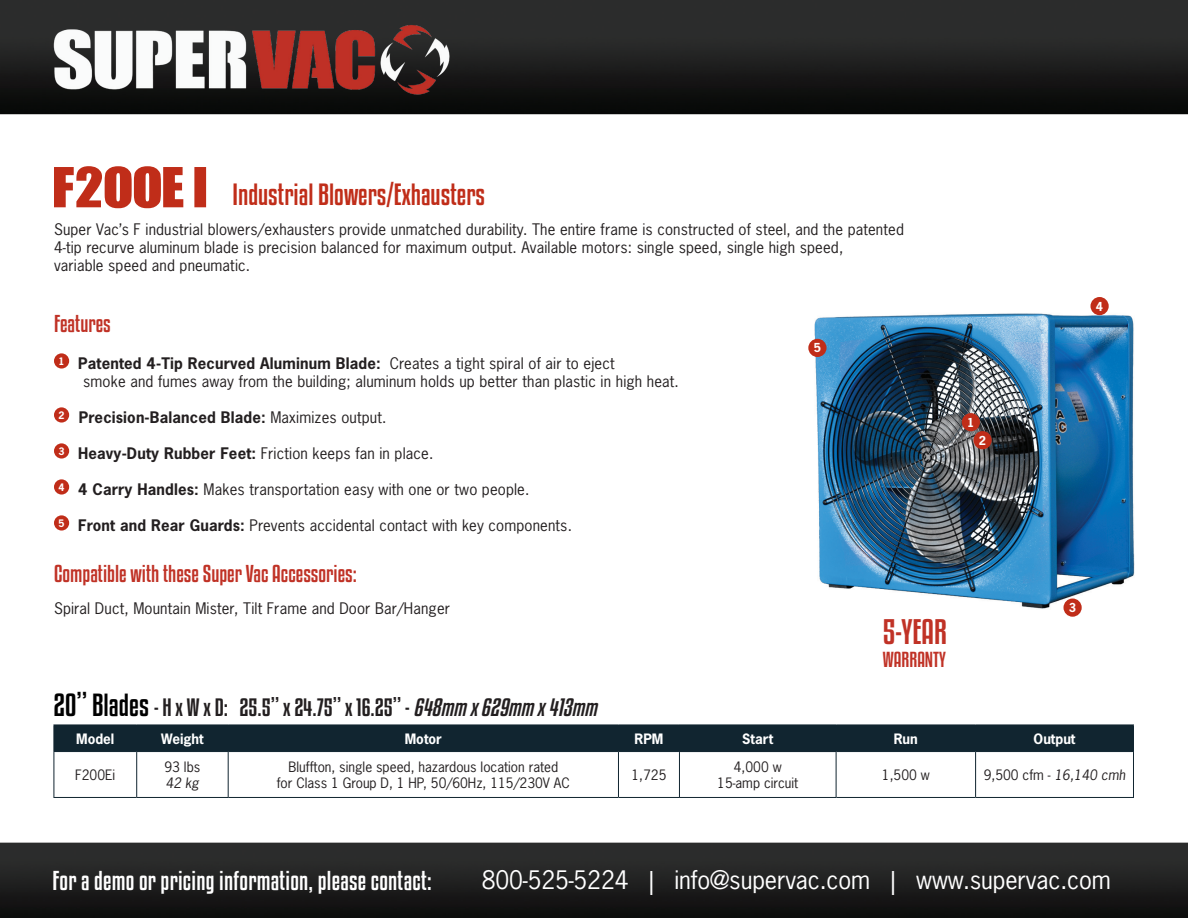
<style>
.page{position:relative;width:1188px;height:918px;background:#fff}
.page>*{position:absolute;margin:0;border:0;box-sizing:border-box;transform-origin:0 0}
.t1{font:31.2px "Kenyan Coffee Rg";color:#c03226}
.t2{font:27px "Kenyan Coffee Rg";color:#c02d19}
.t3{font:24px "News Gothic Std";letter-spacing:-.005em;color:#fff}
.t4{font:24px "Kenyan Coffee Rg";letter-spacing:.01em;color:#fff}
.t5{font:22.05px "Kenyan Coffee Rg";color:#231f20}
.t6{font:21.45px "Kenyan Coffee Rg";color:#c03226}
.t7{font:19.05px "Kenyan Coffee Rg";color:#c03226}
.t8{font:15px/18px "News Gothic Std";letter-spacing:.01em;color:#231f20}
.t9{font:700 15px "News Gothic Std";letter-spacing:.01em;color:#231f20}
.t10{font:13.5px/16.2px "News Gothic Std";color:#231f20;text-align:center}
.t11{font:700 13.5px "News Gothic Std";color:#fff}
.t12{font:italic 13.5px "News Gothic Std";color:#231f20}
.t13{font:700 11.7px "News Gothic Std";color:#fff}
.s1{font-family:"Call Of Ops Duty";font-size:54px}
.s2{font-weight:700}
.s3{font-weight:400}
.s4{font-size:28.2px;color:#000}
.s5{font-style:italic}
</style>
<div class="page">
<img style="left:0;top:0;width:1187px;height:918px">
<img style="left:719px;top:278px;width:442px;height:359px">
<div style="left:54px;top:353px;width:15px;height:16px;background:#c02d19;border-radius:50%"></div>
<div style="left:54px;top:407px;width:15px;height:16px;background:#c02d19;border-radius:50%"></div>
<div style="left:54px;top:443px;width:15px;height:16px;background:#c02d19;border-radius:50%"></div>
<div style="left:54px;top:479px;width:15px;height:16px;background:#c02d19;border-radius:50%"></div>
<div style="left:54px;top:515px;width:15px;height:16px;background:#c02d19;border-radius:50%"></div>
<img style="left:46px;top:10px;width:415px;height:100px">
<hr style="left:679px;top:724px;width:158px;height:1px;background:#112530">
<hr style="left:53px;top:724px;width:84px;height:1px;background:#112530">
<hr style="left:137px;top:724px;width:91px;height:1px;background:#112530">
<hr style="left:228px;top:724px;width:390px;height:1px;background:#112530">
<hr style="left:618px;top:724px;width:61px;height:1px;background:#112530">
<hr style="left:837px;top:724px;width:139px;height:1px;background:#112530">
<hr style="left:976px;top:724px;width:158px;height:1px;background:#112530">
<div style="left:53px;top:725px;width:1081px;height:27px;background:#112530"></div>
<hr style="left:53px;top:751px;width:84px;height:1px;background:#112530">
<hr style="left:137px;top:751px;width:91px;height:1px;background:#112530">
<hr style="left:228px;top:751px;width:390px;height:1px;background:#112530">
<hr style="left:618px;top:751px;width:61px;height:1px;background:#112530">
<hr style="left:837px;top:751px;width:139px;height:1px;background:#112530">
<hr style="left:976px;top:751px;width:158px;height:1px;background:#112530">
<hr style="left:679px;top:752px;width:1px;height:45px;background:#112530">
<hr style="left:836px;top:752px;width:1px;height:45px;background:#112530">
<hr style="left:679px;top:797px;width:157px;height:1px;background:#112530">
<hr style="left:53px;top:752px;width:1px;height:45px;background:#112530">
<hr style="left:136px;top:752px;width:1px;height:45px;background:#112530">
<hr style="left:228px;top:752px;width:1px;height:45px;background:#112530">
<hr style="left:618px;top:752px;width:1px;height:45px;background:#112530">
<hr style="left:975px;top:752px;width:1px;height:45px;background:#112530">
<hr style="left:1133px;top:752px;width:1px;height:45px;background:#112530">
<hr style="left:53px;top:797px;width:84px;height:1px;background:#112530">
<hr style="left:137px;top:797px;width:91px;height:1px;background:#112530">
<hr style="left:228px;top:797px;width:390px;height:1px;background:#112530">
<hr style="left:618px;top:797px;width:61px;height:1px;background:#112530">
<hr style="left:836px;top:797px;width:140px;height:1px;background:#112530">
<hr style="left:976px;top:797px;width:158px;height:1px;background:#112530">
<div style="left:1090px;top:297px;width:19px;height:18px;background:#c02d19;border-radius:50%"></div>
<div style="left:808px;top:339px;width:19px;height:18px;background:#c02d19;border-radius:50%"></div>
<div style="left:962px;top:413px;width:18px;height:18px;background:#c02d19;border-radius:50%"></div>
<div style="left:973px;top:431px;width:19px;height:18px;background:#c02d19;border-radius:50%"></div>
<div style="left:1063px;top:599px;width:19px;height:18px;background:#c02d19;border-radius:50%"></div>
<h2 class="t2" style="left:54px;top:178px;width:433px"><span class="s1">F200E i</span> Industrial Blowers/Exhausters</h2>
<p class="t8" style="left:54px;top:220px;width:851px">Super Vac’s F industrial blowers/exhausters provide unmatched durability. The entire frame is constructed of steel, and the patented<br>4-tip recurve aluminum blade is precision balanced for maximum output. Available motors: single speed, single high speed,<br>variable speed and pneumatic.</p>
<h3 class="t6" style="left:54px;top:310px;width:58px">Features</h3>
<p class="t8" style="left:83px;top:354px;width:597px;text-indent:-25px"><sup>1</sup> <span class="s2">Patented 4-Tip Recurved Aluminum Blade:</span> Creates a tight spiral of air to eject<br>smoke and fumes away from the building; aluminum holds up better than plastic in high heat.</p>
<p class="t9" style="left:59px;top:407px;width:329px"><sup>2</sup> Precision-Balanced Blade: <span class="s3">Maximizes output.</span></p>
<p class="t8" style="left:59px;top:444px;width:376px"><sup>3</sup> <span class="s2">Heavy-Duty Rubber Feet:</span> Friction keeps fan in place.</p>
<p class="t8" style="left:59px;top:480px;width:472px"><sup>4</sup> <span class="s2">4 Carry Handles:</span> Makes transportation easy with one or two people.</p>
<p class="t8" style="left:59px;top:516px;width:515px"><sup>5</sup> <span class="s2">Front and Rear Guards:</span> Prevents accidental contact with key components.</p>
<h3 class="t6" style="left:54px;top:561px;width:304px">Compatible with these Super Vac Accessories:</h3>
<p class="t8" style="left:54px;top:600px;width:398px">Spiral Duct, Mountain Mister, Tilt Frame and Door Bar/Hanger</p>
<p class="t13" style="left:814px;top:340px;width:9px">5</p>
<h1 class="t1" style="left:883px;top:613px;width:65px">5-YEAR</h1>
<p class="t7" style="left:883px;top:648px;width:65px">WARRANTY</p>
<p class="t13" style="left:967px;top:415px;width:9px">1</p>
<p class="t13" style="left:979px;top:433px;width:9px">2</p>
<p class="t13" style="left:1096px;top:298px;width:9px">4</p>
<p class="t13" style="left:1069px;top:600px;width:9px">3</p>
<h3 class="t5" style="left:53px;top:694px;width:545px"><span class="s4">20” Blades</span> - H x W x D: 25.5” x 24.75” x 16.25” - <span class="s5">648mm x 629mm x 413mm</span></h3>
<p class="t11" style="left:76px;top:729px;width:40px">Model</p>
<p class="t11" style="left:161px;top:729px;width:44px">Weight</p>
<p class="t11" style="left:405px;top:729px;width:39px">Motor</p>
<p class="t11" style="left:635px;top:729px;width:30px">RPM</p>
<p class="t11" style="left:742px;top:729px;width:32px">Start</p>
<p class="t11" style="left:894px;top:729px;width:26px">Run</p>
<p class="t11" style="left:1034px;top:729px;width:43px">Output</p>
<p class="t10" style="left:75px;top:766px;width:42px">F200Ei</p>
<p class="t10" style="left:165px;top:758px;width:37px">93 lbs</p>
<p class="t12" style="left:166px;top:774px;width:35px">42 kg</p>
<p class="t10" style="left:277px;top:758px;width:295px">Bluffton, single speed, hazardous location rated<br>for Class 1 Group D, 1 HP, 50/60Hz, 115/230V AC</p>
<p class="t10" style="left:631px;top:766px;width:36px">1,725</p>
<p class="t10" style="left:717px;top:758px;width:83px">4,000 w<br>15-amp circuit</p>
<p class="t10" style="left:882px;top:766px;width:49px">1,500 w</p>
<p class="t10" style="left:984px;top:766px;width:143px">9,500 cfm - <span class="s5">16,140 cmh</span></p>
<h3 class="t4" style="left:52px;top:866px;width:381px">For a demo or pricing information, please contact:</h3>
<h3 class="t3" style="left:482px;top:864px;width:631px">800-525-5224 | info@supervac.com | www.supervac.com</h3>
</div>
